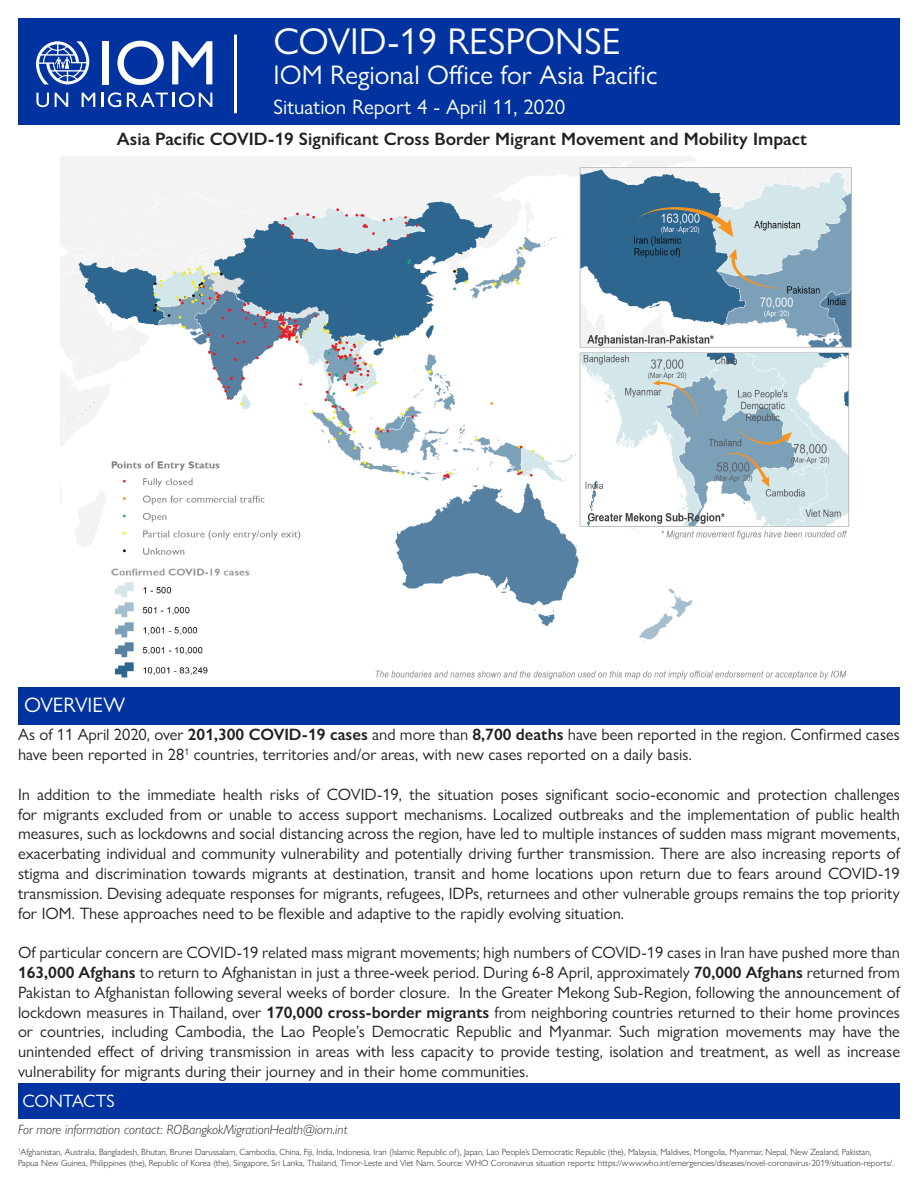
<style>
.page{position:relative;width:918px;height:1188px;background:#fff}
.page>*{position:absolute;margin:0;border:0;box-sizing:border-box;transform-origin:0 0}
.t1{font:37.5px "Gill Sans Nova";color:#fff}
.t2{font:27px "Gill Sans Nova";color:#fff}
.t3{font:21px "Gill Sans Nova";color:#fff}
.t4{font:600 18px "Gill Sans Nova";color:#231f20}
.t5{font:18px "Gill Sans Nova";color:#fff}
.Paragraph_Style_no_h{font:16.5px/19.8px "Gill Sans Nova";color:#231f20;text-align:justify}
.t6{font:italic 300 13.5px "Gill Sans Nova";color:#231f20}
.t7{font:300 9px/10.8px "Gill Sans Nova";color:#231f20}
.s1{font-weight:600}
</style>
<div class="page">
<div style="left:18px;top:18px;width:882px;height:107px;background:#0033a0"></div>
<div style="left:18px;top:687px;width:882px;height:37px;background:#0033a0"></div>
<div style="left:103px;top:41px;width:6px;height:43px;background:#fff"></div>
<svg style="left:117px;top:41px;width:47px;height:44px"></svg>
<svg style="left:172px;top:41px;width:40px;height:43px"></svg>
<svg style="left:36px;top:93px;width:13px;height:14px"></svg>
<svg style="left:55px;top:93px;width:13px;height:14px"></svg>
<svg style="left:82px;top:93px;width:13px;height:14px"></svg>
<svg style="left:101px;top:92px;width:20px;height:15px"></svg>
<svg style="left:127px;top:93px;width:41px;height:14px"></svg>
<hr style="left:172px;top:93px;width:3px;height:14px;background:#fff">
<svg style="left:179px;top:92px;width:33px;height:15px"></svg>
<svg style="left:36px;top:41px;width:53px;height:43px"></svg>
<hr style="left:234px;top:35px;width:3px;height:78px;background:#fff">
<div style="left:18px;top:1083px;width:882px;height:36px;background:#0033a0"></div>
<img style="left:60px;top:156px;width:792px;height:524px">
<p class="t1" style="left:274px;top:19px;width:349px">COVID-19 RESPONSE</p>
<p class="t2" style="left:274px;top:59px;width:385px">IOM Regional Office for Asia Pacific</p>
<p class="t3" style="left:274px;top:94px;width:293px">Situation Report 4 - April 11, 2020</p>
<p class="t4" style="left:117px;top:127px;width:692px">Asia Pacific COVID-19 Significant Cross Border Migrant Movement and Mobility Impact</p>
<p class="t3" style="left:24px;top:692px;width:103px">OVERVIEW</p>
<p class="Paragraph_Style_no_h" style="left:18px;top:725px;width:883px">As of 11 April 2020, over <span class="s1">201,300 COVID-19 cases</span> and more than <span class="s1">8,700 deaths</span> have been reported in the region. Confirmed cases have been reported in 28<sup>1</sup> countries, territories and/or areas, with new cases reported on a daily basis.</p>
<p class="Paragraph_Style_no_h" style="left:18px;top:784px;width:884px">In addition to the immediate health risks of COVID-19, the situation poses significant socio-economic and protection challenges for migrants excluded from or unable to access support mechanisms. Localized outbreaks and the implementation of public health measures, such as lockdowns and social distancing across the region, have led to multiple instances of sudden mass migrant movements, exacerbating individual and community vulnerability and potentially driving further transmission. There are also increasing reports of stigma and discrimination towards migrants at destination, transit and home locations upon return due to fears around COVID-19 transmission. Devising adequate responses for migrants, refugees, IDPs, returnees and other vulnerable groups remains the top priority for IOM. These approaches need to be flexible and adaptive to the rapidly evolving situation.</p>
<p class="Paragraph_Style_no_h" style="left:18px;top:943px;width:884px">Of particular concern are COVID-19 related mass migrant movements; high numbers of COVID-19 cases in Iran have pushed more than <span class="s1">163,000 Afghans</span> to return to Afghanistan in just a three-week period. During 6-8 April, approximately <span class="s1">70,000 Afghans</span> returned from Pakistan to Afghanistan following several weeks of border closure. In the Greater Mekong Sub-Region, following the announcement of lockdown measures in Thailand, over <span class="s1">170,000 cross-border migrants</span> from neighboring countries returned to their home provinces or countries, including Cambodia, the Lao People’s Democratic Republic and Myanmar. Such migration movements may have the unintended effect of driving transmission in areas with less capacity to provide testing, isolation and treatment, as well as increase vulnerability for migrants during their journey and in their home communities.</p>
<p class="t5" style="left:22px;top:1090px;width:94px">CONTACTS</p>
<p class="t6" style="left:18px;top:1121px;width:331px">For more information contact: ROBangkokMigrationHealth@iom.int</p>
<p class="t7" style="left:18px;top:1147px;width:877px"><sup>1</sup>Afghanistan, Australia, Bangladesh, Bhutan, Brunei Darussalam, Cambodia, China, Fiji, India, Indonesia, Iran (Islamic Republic of), Japan, Lao People’s Democratic Republic (the), Malaysia, Maldives, Mongolia, Myanmar, Nepal, New Zealand, Pakistan,<br>Papua New Guinea, Philippines (the), Republic of Korea (the), Singapore, Sri Lanka, Thailand, Timor-Leste and Viet Nam. Source: WHO Coronavirus situation reports: https://www.who.int/emergencies/diseases/novel-coronavirus-2019/situation-reports/.</p>
</div>
